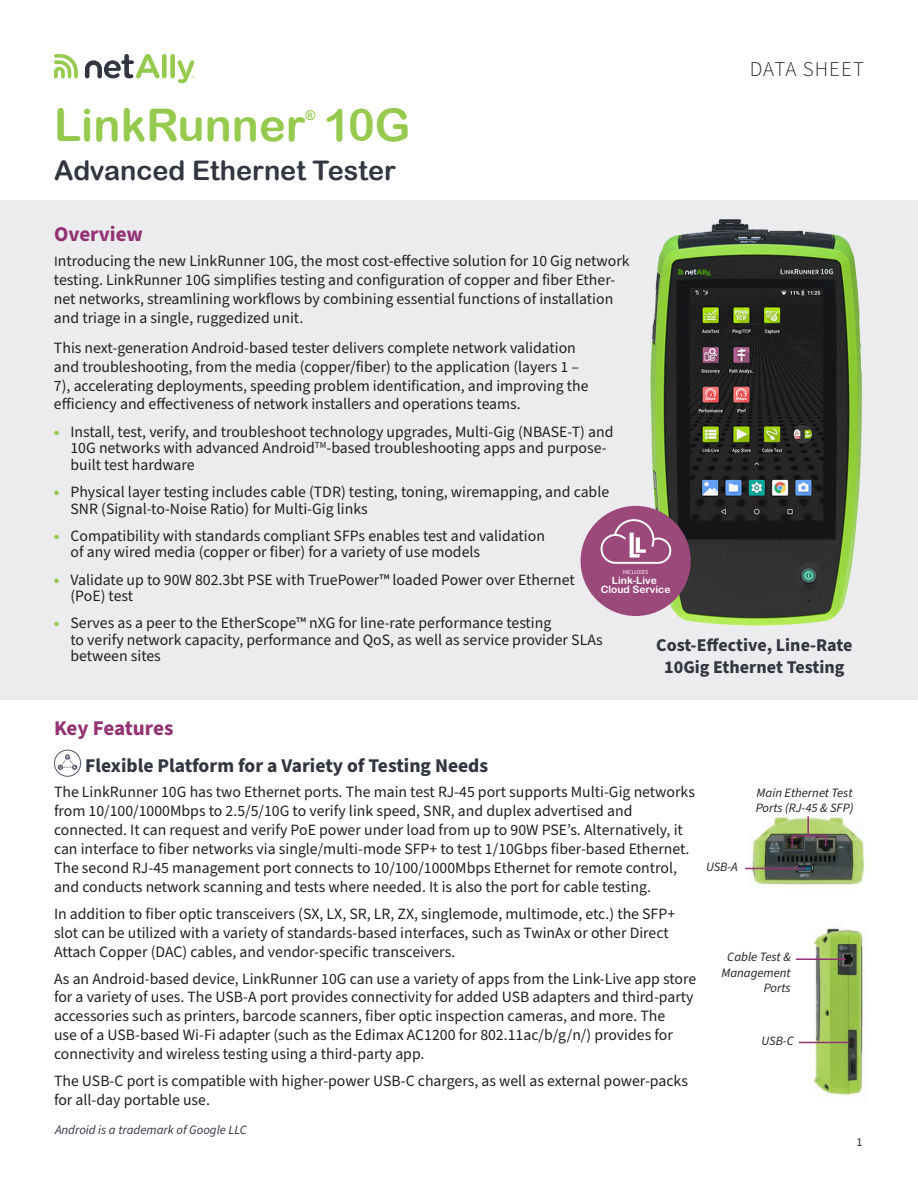
<style>
.page{position:relative;width:918px;height:1188px;background:#fff}
.page>*{position:absolute;margin:0;border:0;box-sizing:border-box;transform-origin:0 0}
.t1{font:45px "Arial Rounded MT Bold";color:#96ca4e}
.t2{font:27px "Arial Rounded MT Bold";color:#323640}
.t3{font:700 21px "Source Sans Pro";letter-spacing:-.005em;color:#943374}
.t4{font:300 21px "Source Sans Pro";letter-spacing:.05em;color:#231f20}
.t5{font:700 19.5px "Source Sans Pro";color:#323640}
.t6{font:700 18px/21.6px "Source Sans Pro";color:#323640;text-align:center}
.t7{font:15.75px/18.9px "Source Sans Pro";color:#231f20}
.t8{font:13.5px "Arial Rounded MT Bold";color:#96ca4e}
.t9{font:italic 12.75px/15.3px "Source Sans Pro";color:#231f20}
.t10{font:italic 12.75px "Source Sans Pro";color:#323640}
.t11{font:12px "Source Sans Pro";color:#231f20}
.t12{font:10.2px/8.6px "Arial Rounded MT Bold";color:#fff;text-align:center}
.t13{font:6px "Source Sans Pro";color:#fff}
.s1{font-size:14.25px}
.s2{font-weight:900;color:#96ca4e}
</style>
<div class="page">
<div style="left:0;top:200px;width:918px;height:500px;background:#ececee"></div>
<img style="left:749px;top:814px;width:116px;height:72px">
<svg style="left:54px;top:54px;width:24px;height:24px"></svg>
<div style="left:162px;top:54px;width:5px;height:24px;background:#96ca4e;border-radius:2px"></div>
<div style="left:170px;top:54px;width:5px;height:24px;background:#96ca4e;border-radius:2px"></div>
<svg style="left:85px;top:54px;width:75px;height:24px"></svg>
<svg style="left:178px;top:60px;width:16px;height:23px"></svg>
<div style="left:54px;top:750px;width:27px;height:27px;border:1px solid #535667;border-radius:50%"></div>
<svg style="left:58px;top:754px;width:19px;height:16px"></svg>
<img style="left:795px;top:925px;width:69px;height:172px">
<hr style="left:745px;top:868px;width:61px;height:1px;background:#943374">
<svg style="left:791px;top:836px;width:2px;height:10px"></svg>
<hr style="left:791px;top:835px;width:34px;height:1px;background:#943374">
<hr style="left:807px;top:816px;width:2px;height:20px;background:#943374">
<hr style="left:796px;top:958px;width:50px;height:2px;background:#943374">
<hr style="left:799px;top:1042px;width:50px;height:1px;background:#943374">
<img style="left:643px;top:219px;width:220px;height:408px">
<div style="left:581px;top:506px;width:110px;height:110px;background:#9b487a;border-radius:50%"></div>
<svg style="left:601px;top:519px;width:70px;height:45px"></svg>
<p class="t1" style="left:54px;top:98px;width:358px">LinkRunner 10G</p>
<p class="t8" style="left:306px;top:107px;width:11px">®</p>
<p class="t2" style="left:54px;top:154px;width:343px">Advanced Ethernet Tester</p>
<p class="t4" style="left:750px;top:55px;width:116px">DATA SHEET</p>
<p class="t3" style="left:54px;top:219px;width:91px">Overview</p>
<p class="t7" style="left:54px;top:252px;width:577px"><span class="s1">I</span>ntroducing the new LinkRunner 10G, the most cost-effective solution for 10 Gig network testing. LinkRunner 10G simplifies testing and configuration of copper and fiber Ether&shy;net networks, streamlining workflows by combining essential functions of installation and triage in a single, ruggedized unit.</p>
<p class="t7" style="left:54px;top:339px;width:536px">This next-generation Android-based tester delivers complete network validation and troubleshooting, from the media (copper/fiber) to the application (layers 1 – 7), accelerating deployments, speeding problem identification, and improving the efficiency and effectiveness of network installers and operations teams.</p>
<p class="t7" style="left:70px;top:424px;width:544px;line-height:16.5px;text-indent:-17px"><span class="s2">•</span> Install, test, verify, and troubleshoot technology upgrades, Multi-Gig (NBASE-T) and<br>10G networks with advanced Android<sup>TM</sup>-based troubleshooting apps and purpose&shy;built test hardware</p>
<p class="t7" style="left:70px;top:484px;width:540px;line-height:16.5px;text-indent:-17px"><span class="s2">•</span> Physical layer testing includes cable (TDR) testing, toning, wiremapping, and cable<br>SNR (Signal-to-Noise Ratio) for Multi-Gig links</p>
<p class="t7" style="left:70px;top:528px;width:476px;line-height:16.5px;text-indent:-17px"><span class="s2">•</span> Compatibility with standards compliant SFPs enables test and validation of any wired media (copper or fiber) for a variety of use models</p>
<p class="t7" style="left:70px;top:572px;width:506px;line-height:16.5px;text-indent:-17px"><span class="s2">•</span> Validate up to 90W 802.3bt PSE with TruePower™ loaded Power over Ethernet (PoE) test</p>
<p class="t7" style="left:70px;top:615px;width:534px;line-height:16.5px;text-indent:-17px"><span class="s2">•</span> Serves as a peer to the EtherScope™ nXG for line-rate performance testing<br>to verify network capacity, performance and QoS, as well as service provider SLAs between sites</p>
<p class="t13" style="left:623px;top:568px;width:27px">INCLUDES</p>
<p class="t12" style="left:601px;top:576px;width:71px">Link-Live<br>Cloud Service</p>
<p class="t6" style="left:656px;top:635px;width:198px">Cost-Effective, Line-Rate<br>10Gig Ethernet Testing</p>
<p class="t3" style="left:54px;top:714px;width:121px">Key Features</p>
<p class="t5" style="left:85px;top:752px;width:405px">Flexible Platform for a Variety of Testing Needs</p>
<p class="t7" style="left:54px;top:783px;width:642px">The LinkRunner 10G has two Ethernet ports. The main test RJ-45 port supports Multi-Gig networks from 10/100/1000Mbps to 2.5/5/10G to verify link speed, SNR, and duplex advertised and connected. It can request and verify PoE power under load from up to 90W PSE’s. Alternatively, it can interface to fiber networks via single/multi-mode SFP+ to test 1/10Gbps fiber-based Ethernet.<br>The second RJ-45 management port connects to 10/100/1000Mbps Ethernet for remote control, and conducts network scanning and tests where needed. It is also the port for cable testing.</p>
<p class="t7" style="left:54px;top:905px;width:623px">In addition to fiber optic transceivers (SX, LX, SR, LR, ZX, singlemode, multimode, etc.) the SFP+ slot can be utilized with a variety of standards-based interfaces, such as TwinAx or other Direct<br>Attach Copper (DAC) cables, and vendor-specific transceivers.</p>
<p class="t7" style="left:54px;top:969px;width:644px">As an Android-based device, LinkRunner 10G can use a variety of apps from the Link-Live app store for a variety of uses. The USB-A port provides connectivity for added USB adapters and third-party accessories such as printers, barcode scanners, fiber optic inspection cameras, and more. The<br>use of a USB-based Wi-Fi adapter (such as the Edimax AC1200 for 802.11ac/b/g/n/) provides for connectivity and wireless testing using a third-party app.</p>
<p class="t7" style="left:54px;top:1072px;width:635px">The USB-C port is compatible with higher-power USB-C chargers, as well as external power-packs for all-day portable use.</p>
<p class="t10" style="left:55px;top:1122px;width:193px">Android is a trademark of Google LLC</p>
<p class="t9" style="left:756px;top:785px;width:99px">Main Ethernet Test<br>Ports (RJ-45 &amp; SFP)</p>
<p class="t9" style="left:706px;top:859px;width:33px">USB-A</p>
<p class="t9" style="left:721px;top:950px;width:71px;text-align:right">Cable Test &amp;<br>Management<br>Ports</p>
<p class="t9" style="left:762px;top:1033px;width:34px">USB-C</p>
<p class="t11" style="left:856px;top:1134px;width:7px">1</p>
</div>
